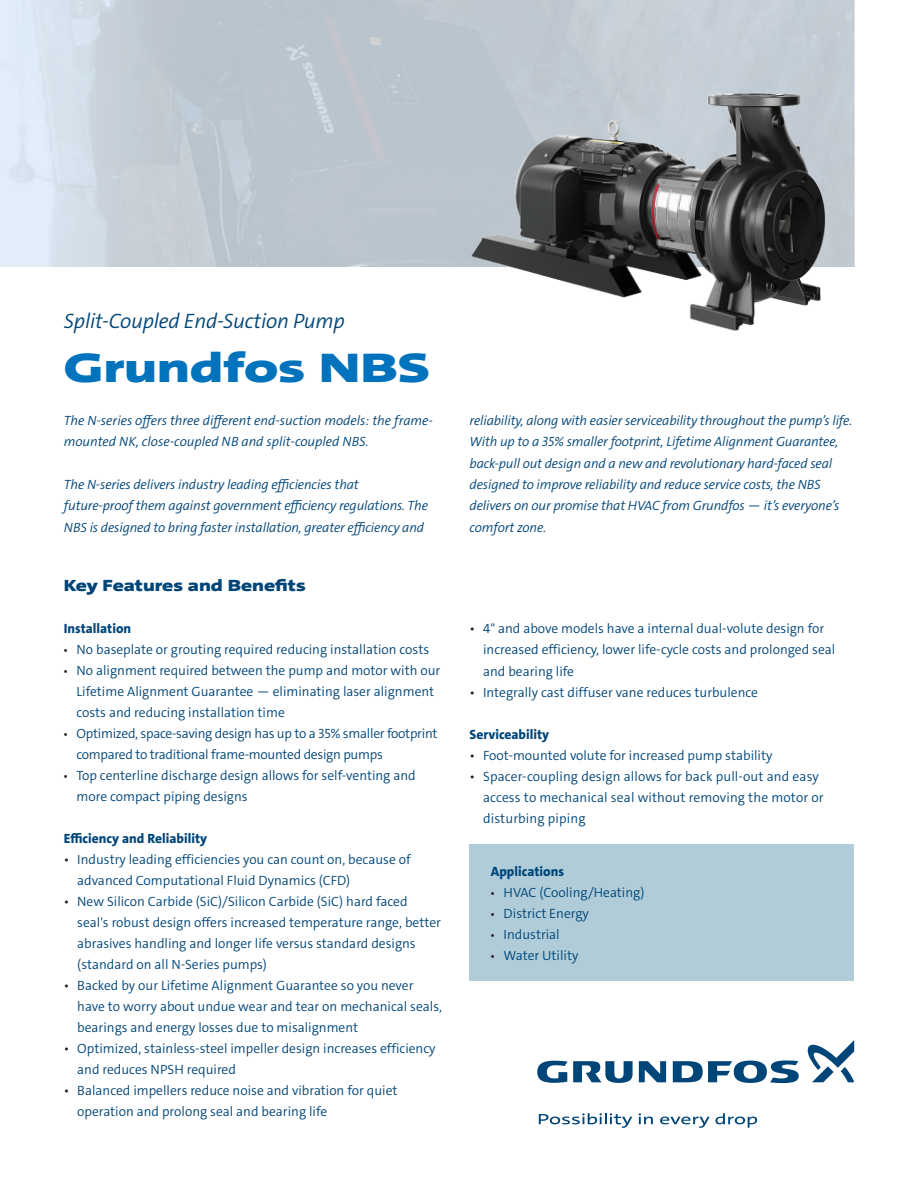
<style>
.page{position:relative;width:918px;height:1188px;background:#fff}
.page>*{position:absolute;margin:0;border:0;box-sizing:border-box;transform-origin:0 0}
.t1{font:900 42px "Grundfos The Sans Extd";color:#0073bc}
.t2{font:italic 300 21px "Grundfos The Sans";letter-spacing:-.01em;color:#004578}
.t3{font:900 16.5px "Grundfos The Sans Extd";color:#004578;scale:.91 1}
.t4{font:300 13.5px/21px "Grundfos The Sans";color:#004578}
.t5{font:italic 300 13.5px/21.3px "Grundfos The Sans";letter-spacing:-.01em;color:#004578}
.t6{font:300 13.5px/21px "Grundfos The Sans";letter-spacing:-.02em;color:#004578}
.t7{font:800 13.5px "Grundfos The Sans";color:#004578}
.s1{font-family:"Myriad Pro";font-weight:400;color:#231f20}
.s2{color:#231f20}
</style>
<div class="page">
<svg style="left:0;top:0;width:854px;height:267px;background:#c3cdd6"></svg>
<img style="left:466px;top:27px;width:371px;height:304px">
<div style="left:470px;top:844px;width:384px;height:137px;background:#afccd8"></div>
<svg style="left:639px;top:1061px;width:27px;height:21px"></svg>
<svg style="left:537px;top:1061px;width:96px;height:22px"></svg>
<svg style="left:673px;top:1060px;width:126px;height:23px"></svg>
<svg style="left:807px;top:1040px;width:47px;height:42px"></svg>
<svg style="left:539px;top:1113px;width:93px;height:15px"></svg>
<svg style="left:639px;top:1113px;width:14px;height:11px"></svg>
<svg style="left:660px;top:1113px;width:97px;height:15px"></svg>
<h2 class="t2" style="left:64px;top:308px;width:282px">Split-Coupled End-Suction Pump</h2>
<h1 class="t1" style="left:64px;top:341px;width:368px">Grundfos NBS</h1>
<p class="t5" style="left:64px;top:410px;width:371px">The N-series offers three different end-suction models: the frame&shy;mounted NK, close-coupled NB and split-coupled NBS.</p>
<p class="t5" style="left:64px;top:474px;width:366px">The N-series delivers industry leading efficiencies that future-proof them against government efficiency regulations. The<br>NBS is designed to bring faster installation, greater efficiency and</p>
<p class="t3" style="left:64px;top:575px;width:267px">Key Features and Benefits</p>
<p class="t7" style="left:64px;top:620px;width:69px">Installation</p>
<p class="t4" style="left:64px;top:639px;width:367px"><span class="s1">•</span> No baseplate or grouting required reducing installation costs</p>
<p class="t4" style="left:77px;top:660px;width:365px;text-indent:-13px"><span class="s1">•</span> No alignment required between the pump and motor with our<br>Lifetime Alignment Guarantee — eliminating laser alignment costs and reducing installation time</p>
<p class="t6" style="left:77px;top:723px;width:362px;text-indent:-13px"><span class="s1">•</span> Optimized, space-saving design has up to a 35% smaller footprint compared to traditional frame-mounted design pumps</p>
<p class="t4" style="left:77px;top:765px;width:341px;text-indent:-13px"><span class="s1">•</span> Top centerline discharge design allows for self-venting and more compact piping designs</p>
<p class="t7" style="left:64px;top:830px;width:145px">Efficiency and Reliability</p>
<p class="t4" style="left:77px;top:849px;width:335px;text-indent:-14px"><span class="s2">•</span> Industry leading efficiencies you can count on, because of advanced Computational Fluid Dynamics (CFD)</p>
<p class="t4" style="left:77px;top:891px;width:365px;text-indent:-14px"><span class="s2">•</span> New Silicon Carbide (SiC)/Silicon Carbide (SiC) hard faced seal's robust design offers increased temperature range, better abrasives handling and longer life versus standard designs (standard on all N-Series pumps)</p>
<p class="t4" style="left:77px;top:976px;width:366px;text-indent:-14px"><span class="s2">•</span> Backed by our Lifetime Alignment Guarantee so you never have to worry about undue wear and tear on mechanical seals, bearings and energy losses due to misalignment</p>
<p class="t4" style="left:77px;top:1039px;width:360px;text-indent:-14px"><span class="s2">•</span> Optimized, stainless-steel impeller design increases efficiency and reduces NPSH required</p>
<p class="t4" style="left:77px;top:1081px;width:322px;text-indent:-14px"><span class="s2">•</span> Balanced impellers reduce noise and vibration for quiet operation and prolong seal and bearing life</p>
<p class="t5" style="left:470px;top:410px;width:384px">reliability, along with easier serviceability throughout the pump’s life.<br>With up to a 35% smaller footprint, Lifetime Alignment Guarantee, back-pull out design and a new and revolutionary hard-faced seal designed to improve reliability and reduce service costs, the NBS delivers on our promise that HVAC from Grundfos — it’s everyone’s comfort zone.</p>
<p class="t4" style="left:483px;top:619px;width:354px;text-indent:-14px"><span class="s2">•</span> 4" and above models have a internal dual-volute design for increased efficiency, lower life-cycle costs and prolonged seal and bearing life</p>
<p class="t4" style="left:470px;top:682px;width:290px"><span class="s2">•</span> Integrally cast diffuser vane reduces turbulence</p>
<p class="t7" style="left:470px;top:725px;width:81px">Serviceability</p>
<p class="t4" style="left:470px;top:745px;width:304px"><span class="s2">•</span> Foot-mounted volute for increased pump stability</p>
<p class="t4" style="left:483px;top:766px;width:342px;text-indent:-14px"><span class="s2">•</span> Spacer-coupling design allows for back pull-out and easy access to mechanical seal without removing the motor or disturbing piping</p>
<p class="t7" style="left:491px;top:862px;width:75px">Applications</p>
<p class="t4" style="left:491px;top:882px;width:155px"><span class="s1">•</span> HVAC (Cooling/Heating)</p>
<p class="t4" style="left:491px;top:903px;width:100px"><span class="s1">•</span> District Energy</p>
<p class="t4" style="left:491px;top:924px;width:70px"><span class="s1">•</span> Industrial</p>
<p class="t4" style="left:491px;top:945px;width:89px"><span class="s1">•</span> Water Utility</p>
</div>
